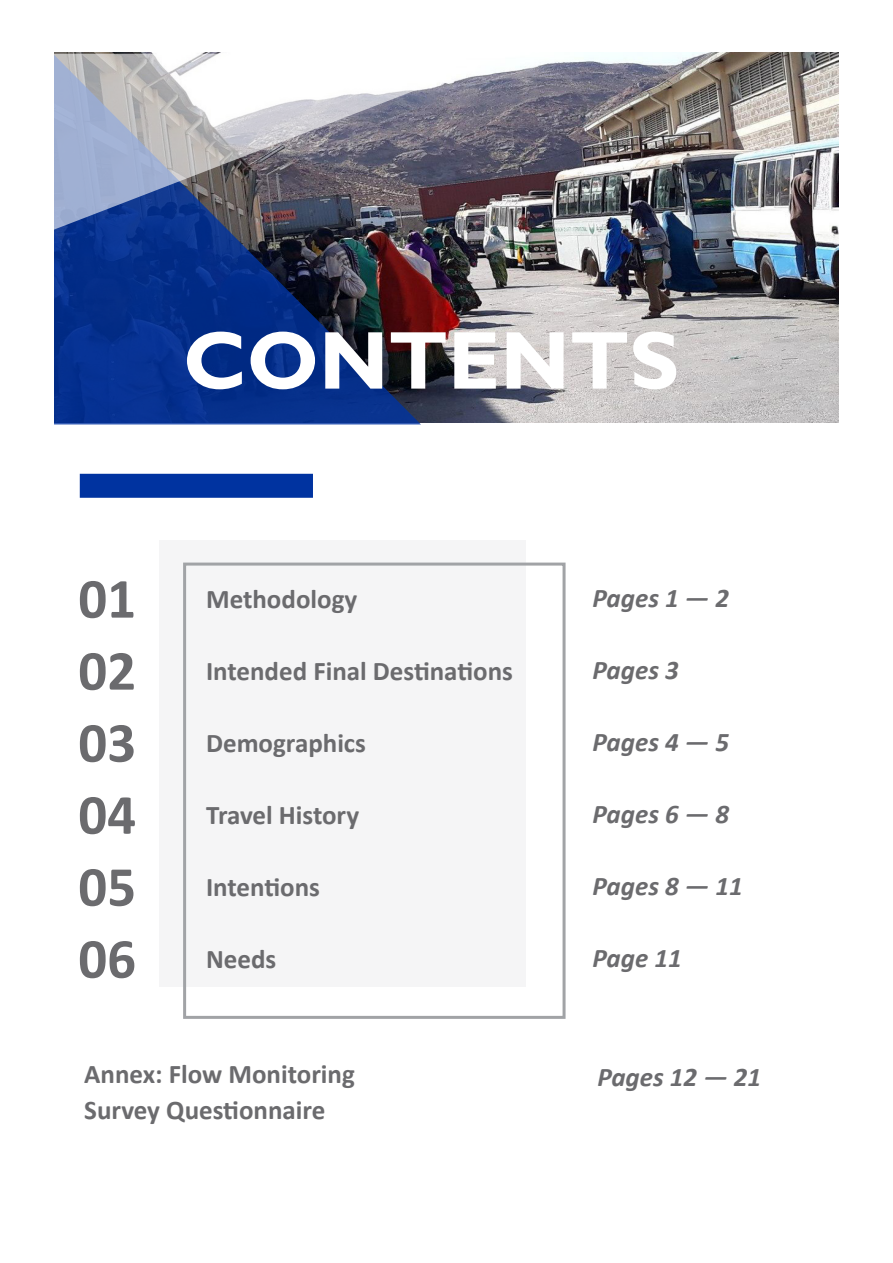
<style>
.page{position:relative;width:893px;height:1263px;background:#fff}
.page>*{position:absolute;margin:0;border:0;box-sizing:border-box;transform-origin:0 0}
.t1{font:700 82.5px "Gill Sans";color:#fff}
.t2{font:700 57px "Calibri";color:#6b6b6e}
.t3{font:700 27px "Calibri";color:#6b6b6e}
.t4{font:italic 700 27px "Calibri";color:#6b6b6e}
</style>
<div class="page">
<img style="left:54px;top:53px;width:785px;height:369px">
<div style="left:159px;top:540px;width:367px;height:446px;background:#f5f5f6"></div>
<div style="left:183px;top:563px;width:383px;height:456px;border:3px solid #a1a3a6"></div>
<div style="left:80px;top:474px;width:233px;height:24px;background:#0033a0"></div>
<svg style="left:54px;top:230px;width:367px;height:194px;background:#102c72"></svg>
<svg style="left:54px;top:54px;width:456px;height:176px"></svg>
<p class="t1" style="left:183px;top:311px;width:497px">CONTENTS</p>
<p class="t2" style="left:78px;top:558px;width:59px">01</p>
<p class="t2" style="left:78px;top:630px;width:59px">02</p>
<p class="t2" style="left:78px;top:702px;width:59px">03</p>
<p class="t2" style="left:78px;top:774px;width:59px">04</p>
<p class="t2" style="left:78px;top:846px;width:59px">05</p>
<p class="t2" style="left:78px;top:918px;width:59px">06</p>
<p class="t3" style="left:206px;top:580px;width:153px">Methodology</p>
<p class="t3" style="left:206px;top:652px;width:308px">Intended Final Destinations</p>
<p class="t3" style="left:206px;top:724px;width:161px">Demographics</p>
<p class="t3" style="left:206px;top:796px;width:155px">Travel History</p>
<p class="t3" style="left:206px;top:868px;width:115px">Intentions</p>
<p class="t3" style="left:206px;top:940px;width:72px">Needs</p>
<p class="t4" style="left:593px;top:579px;width:138px">Pages 1 — 2</p>
<p class="t4" style="left:593px;top:651px;width:88px">Pages 3</p>
<p class="t4" style="left:593px;top:723px;width:138px">Pages 4 — 5</p>
<p class="t4" style="left:593px;top:795px;width:138px">Pages 6 — 8</p>
<p class="t4" style="left:593px;top:867px;width:152px">Pages 8 — 11</p>
<p class="t4" style="left:593px;top:939px;width:91px">Page 11</p>
<p class="t3" style="left:84px;top:1054px;width:272px">Annex: Flow Monitoring</p>
<p class="t3" style="left:84px;top:1090px;width:243px">Survey Questionnaire</p>
<p class="t4" style="left:597px;top:1057px;width:165px">Pages 12 — 21</p>
</div>
